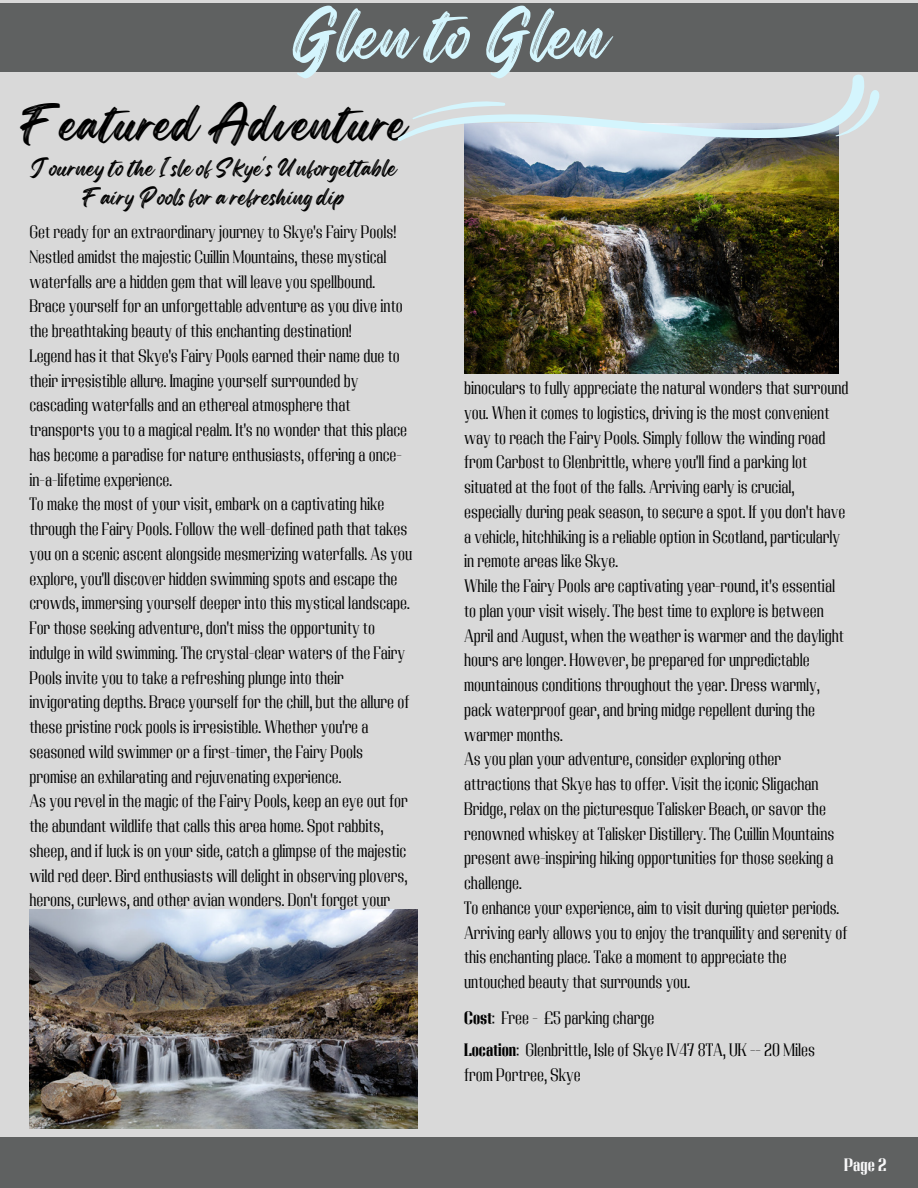
<style>
.page{position:relative;width:918px;height:1188px;background:#d9d9d9}
.page>*{position:absolute;margin:0;border:0;box-sizing:border-box;transform-origin:0 0}
.t1{font:62.85px "Regular Brush";color:#d4f5fd}
.t2{font:44.55px "Regular Brush";color:#000}
.t3{font:21px "Regular Brush";color:#000}
.t4{font:18px/24.8px "Adirek Serif 400";color:#000}
.t5{font:18px "Adirek Serif 700";color:#f8f8f9}
.s1{font-family:"Adirek Serif 700"}
</style>
<div class="page">
<div style="left:0;top:1137px;width:918px;height:51px;background:#5f6161"></div>
<div style="left:0;top:3px;width:918px;height:69px;background:#5f6161"></div>
<img style="left:464px;top:142px;width:375px;height:231px">
<svg style="left:398px;top:74px;width:481px;height:68px"></svg>
<img style="left:29px;top:910px;width:389px;height:218px">
<p class="t1" style="left:290px;top:-15px;width:319px">Glen to Glen</p>
<p class="t2" style="left:19px;top:89px;width:390px">Featured Adventure</p>
<p class="t3" style="left:29px;top:151px;width:369px">Journey to the Isle of Skye's Unforget able</p>
<p class="t3" style="left:82px;top:180px;width:264px">Fairy Pools for a refreshing dip</p>
<p class="t4" style="left:29px;top:220px;width:375px">Get ready for an extraordinary journey to Skye's Fairy Pools!<br>Nestled amidst the majestic Cuillin Mountains, these mystical waterfalls are a hidden gem that will leave you spellbound.<br>Brace yourself for an unforgettable adventure as you dive into the breathtaking beauty of this enchanting destination!</p>
<p class="t4" style="left:29px;top:343px;width:379px">Legend has it that Skye's Fairy Pools earned their name due to their irresistible allure. Imagine yourself surrounded by cascading waterfalls and an ethereal atmosphere that transports you to a magical realm. It's no wonder that this place has become a paradise for nature enthusiasts, offering a once&shy;in-a-lifetime experience.</p>
<p class="t4" style="left:29px;top:492px;width:384px">To make the most of your visit, embark on a captivating hike through the Fairy Pools. Follow the well-defined path that takes you on a scenic ascent alongside mesmerizing waterfalls. As you explore, you'll discover hidden swimming spots and escape the crowds, immersing yourself deeper into this mystical landscape.</p>
<p class="t4" style="left:29px;top:616px;width:382px">For those seeking adventure, don't miss the opportunity to indulge in wild swimming. The crystal-clear waters of the Fairy Pools invite you to take a refreshing plunge into their invigorating depths. Brace yourself for the chill, but the allure of these pristine rock pools is irresistible. Whether you're a seasoned wild swimmer or a first-timer, the Fairy Pools promise an exhilarating and rejuvenating experience.</p>
<p class="t4" style="left:29px;top:789px;width:380px">As you revel in the magic of the Fairy Pools, keep an eye out for the abundant wildlife that calls this area home. Spot rabbits, sheep, and if luck is on your side, catch a glimpse of the majestic wild red deer. Bird enthusiasts will delight in observing plovers, herons, curlews, and other avian wonders. Don't forget your</p>
<p class="t4" style="left:464px;top:376px;width:386px">binoculars to fully appreciate the natural wonders that surround you. When it comes to logistics, driving is the most convenient way to reach the Fairy Pools. Simply follow the winding road from Carbost to Glenbrittle, where you'll find a parking lot situated at the foot of the falls. Arriving early is crucial, especially during peak season, to secure a spot. If you don't have a vehicle, hitchhiking is a reliable option in Scotland, particularly in remote areas like Skye.</p>
<p class="t4" style="left:464px;top:574px;width:381px">While the Fairy Pools are captivating year-round, it's essential to plan your visit wisely. The best time to explore is between April and August, when the weather is warmer and the daylight hours are longer. However, be prepared for unpredictable mountainous conditions throughout the year. Dress warmly, pack waterproof gear, and bring midge repellent during the warmer months.</p>
<p class="t4" style="left:464px;top:747px;width:372px">As you plan your adventure, consider exploring other attractions that Skye has to offer. Visit the iconic Sligachan Bridge, relax on the picturesque Talisker Beach, or savor the renowned whiskey at Talisker Distillery. The Cuillin Mountains present awe-inspiring hiking opportunities for those seeking a challenge.</p>
<p class="t4" style="left:464px;top:895px;width:385px">To enhance your experience, aim to visit during quieter periods.<br>Arriving early allows you to enjoy the tranquility and serenity of this enchanting place. Take a moment to appreciate the untouched beauty that surrounds you.</p>
<p class="t4" style="left:464px;top:1005px;width:192px"><span class="s1">Cost</span>: Free - £5 parking charge</p>
<p class="t4" style="left:464px;top:1038px;width:352px"><span class="s1">Location</span>: Glenbrittle, Isle of Skye IV47 8TA, UK -- 20 Miles from Portree, Skye</p>
<p class="t5" style="left:844px;top:1154px;width:44px">Page 2</p>
</div>
